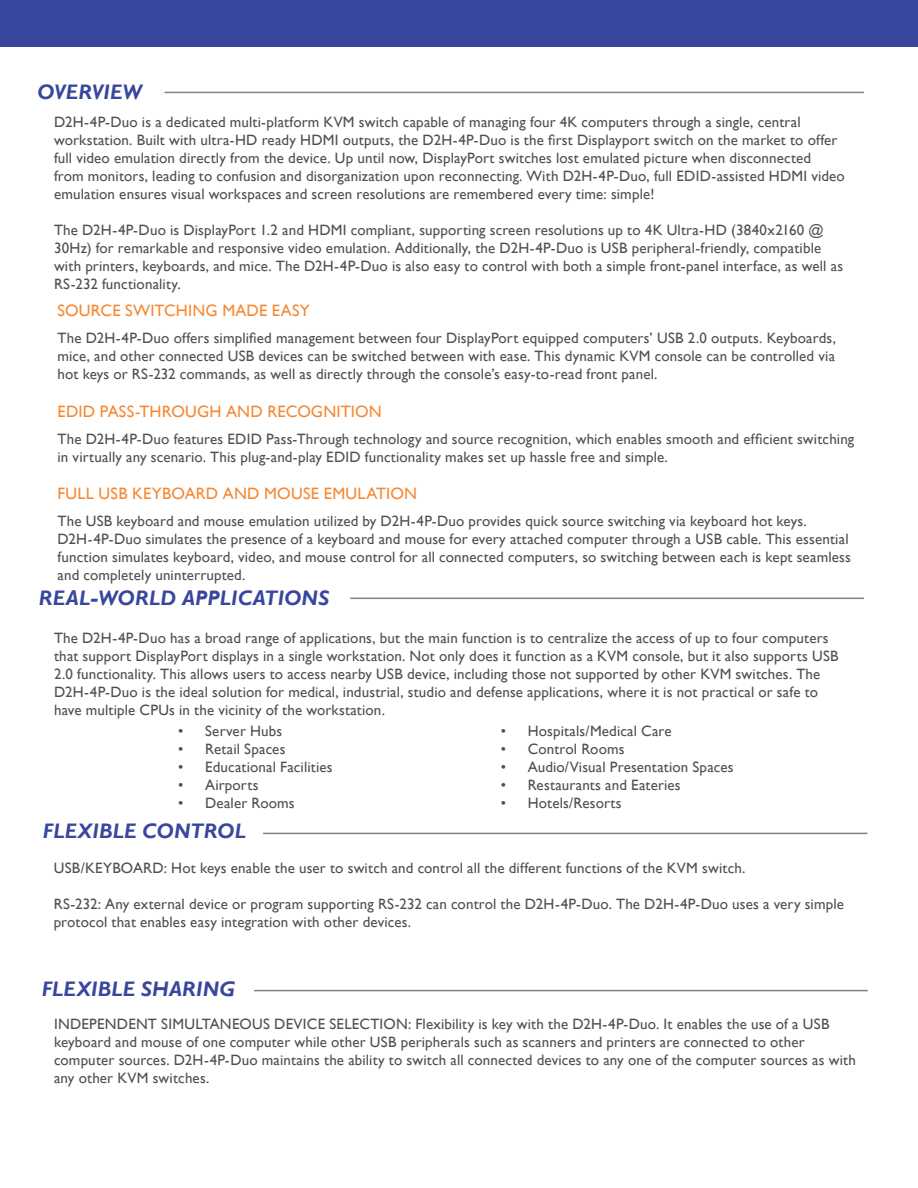
<style>
.page{position:relative;width:918px;height:1188px;background:#fff}
.page>*{position:absolute;margin:0;border:0;box-sizing:border-box;transform-origin:0 0}
.t1{font:italic 700 21px "Gill Sans";letter-spacing:.01em;color:#38479d}
.t2{font:16.5px "Gill Sans";letter-spacing:.01em;color:#f68833}
.t3{font:15px/18px "Gill Sans";letter-spacing:.01em;color:#505050}
</style>
<div class="page">
<hr style="left:350px;top:598px;width:514px;height:1px;background:#808285">
<hr style="left:165px;top:92px;width:699px;height:1px;background:#808285">
<div style="left:0;top:0;width:918px;height:46px;background:#38479d"></div>
<hr style="left:263px;top:833px;width:605px;height:1px;background:#808285">
<hr style="left:254px;top:990px;width:614px;height:1px;background:#808285">
<p class="t1" style="left:37px;top:80px;width:107px">OVERVIEW</p>
<p class="t3" style="left:54px;top:113px;width:792px">D2H-4P-Duo is a dedicated multi-platform KVM switch capable of managing four 4K computers through a single, central workstation. Built with ultra-HD ready HDMI outputs, the D2H-4P-Duo is the first Displayport switch on the market to offer full video emulation directly from the device. Up until now, DisplayPort switches lost emulated picture when disconnected<br>from monitors, leading to confusion and disorganization upon reconnecting. With D2H-4P-Duo, full EDID-assisted HDMI video emulation ensures visual workspaces and screen resolutions are remembered every time: simple!</p>
<p class="t3" style="left:54px;top:221px;width:791px">The D2H-4P-Duo is DisplayPort 1.2 and HDMI compliant, supporting screen resolutions up to 4K Ultra-HD (3840x2160 @ 30Hz) for remarkable and responsive video emulation. Additionally, the D2H-4P-Duo is USB peripheral-friendly, compatible with printers, keyboards, and mice. The D2H-4P-Duo is also easy to control with both a simple front-panel interface, as well as RS-232 functionality.</p>
<p class="t2" style="left:58px;top:301px;width:254px">SOURCE SWITCHING MADE EASY</p>
<p class="t3" style="left:58px;top:329px;width:780px;text-align:justify">The D2H-4P-Duo offers simplified management between four DisplayPort equipped computers’ USB 2.0 outputs. Keyboards, mice, and other connected USB devices can be switched between with ease. This dynamic KVM console can be controlled via hot keys or RS-232 commands, as well as directly through the console’s easy-to-read front panel.</p>
<p class="t2" style="left:58px;top:401px;width:326px">EDID PASS-THROUGH AND RECOGNITION</p>
<p class="t3" style="left:58px;top:430px;width:798px">The D2H-4P-Duo features EDID Pass-Through technology and source recognition, which enables smooth and efficient switching in virtually any scenario. This plug-and-play EDID functionality makes set up hassle free and simple.</p>
<p class="t2" style="left:58px;top:484px;width:361px">FULL USB KEYBOARD AND MOUSE EMULATION</p>
<p class="t3" style="left:58px;top:513px;width:795px">The USB keyboard and mouse emulation utilized by D2H-4P-Duo provides quick source switching via keyboard hot keys.<br>D2H-4P-Duo simulates the presence of a keyboard and mouse for every attached computer through a USB cable. This essential function simulates keyboard, video, and mouse control for all connected computers, so switching between each is kept seamless and completely uninterrupted.</p>
<p class="t1" style="left:39px;top:586px;width:292px">REAL-WORLD APPLICATIONS</p>
<p class="t3" style="left:54px;top:629px;width:786px">The D2H-4P-Duo has a broad range of applications, but the main function is to centralize the access of up to four computers that support DisplayPort displays in a single workstation. Not only does it function as a KVM console, but it also supports USB 2.0 functionality. This allows users to access nearby USB device, including those not supported by other KVM switches. The D2H-4P-Duo is the ideal solution for medical, industrial, studio and defense applications, where it is not practical or safe to have multiple CPUs in the vicinity of the workstation.</p>
<p class="t3" style="left:178px;top:722px;width:106px">• Server Hubs</p>
<p class="t3" style="left:178px;top:740px;width:109px">• Retail Spaces</p>
<p class="t3" style="left:178px;top:758px;width:156px">• Educational Facilities</p>
<p class="t3" style="left:178px;top:776px;width:82px">• Airports</p>
<p class="t3" style="left:178px;top:794px;width:118px">• Dealer Rooms</p>
<p class="t3" style="left:501px;top:723px;width:173px">• Hospitals/Medical Care</p>
<p class="t3" style="left:501px;top:741px;width:125px">• Control Rooms</p>
<p class="t3" style="left:501px;top:759px;width:234px">• Audio/Visual Presentation Spaces</p>
<p class="t3" style="left:501px;top:777px;width:182px">• Restaurants and Eateries</p>
<p class="t3" style="left:501px;top:795px;width:123px">• Hotels/Resorts</p>
<p class="t1" style="left:43px;top:819px;width:204px">FLEXIBLE CONTROL</p>
<p class="t3" style="left:54px;top:859px;width:693px">USB/KEYBOARD: Hot keys enable the user to switch and control all the different functions of the KVM switch.</p>
<p class="t3" style="left:54px;top:895px;width:792px">RS-232: Any external device or program supporting RS-232 can control the D2H-4P-Duo. The D2H-4P-Duo uses a very simple protocol that enables easy integration with other devices.</p>
<p class="t1" style="left:42px;top:976px;width:195px">FLEXIBLE SHARING</p>
<p class="t3" style="left:54px;top:1015px;width:804px">INDEPENDENT SIMULTANEOUS DEVICE SELECTION: Flexibility is key with the D2H-4P-Duo. It enables the use of a USB keyboard and mouse of one computer while other USB peripherals such as scanners and printers are connected to other computer sources. D2H-4P-Duo maintains the ability to switch all connected devices to any one of the computer sources as with any other KVM switches.</p>
</div>
